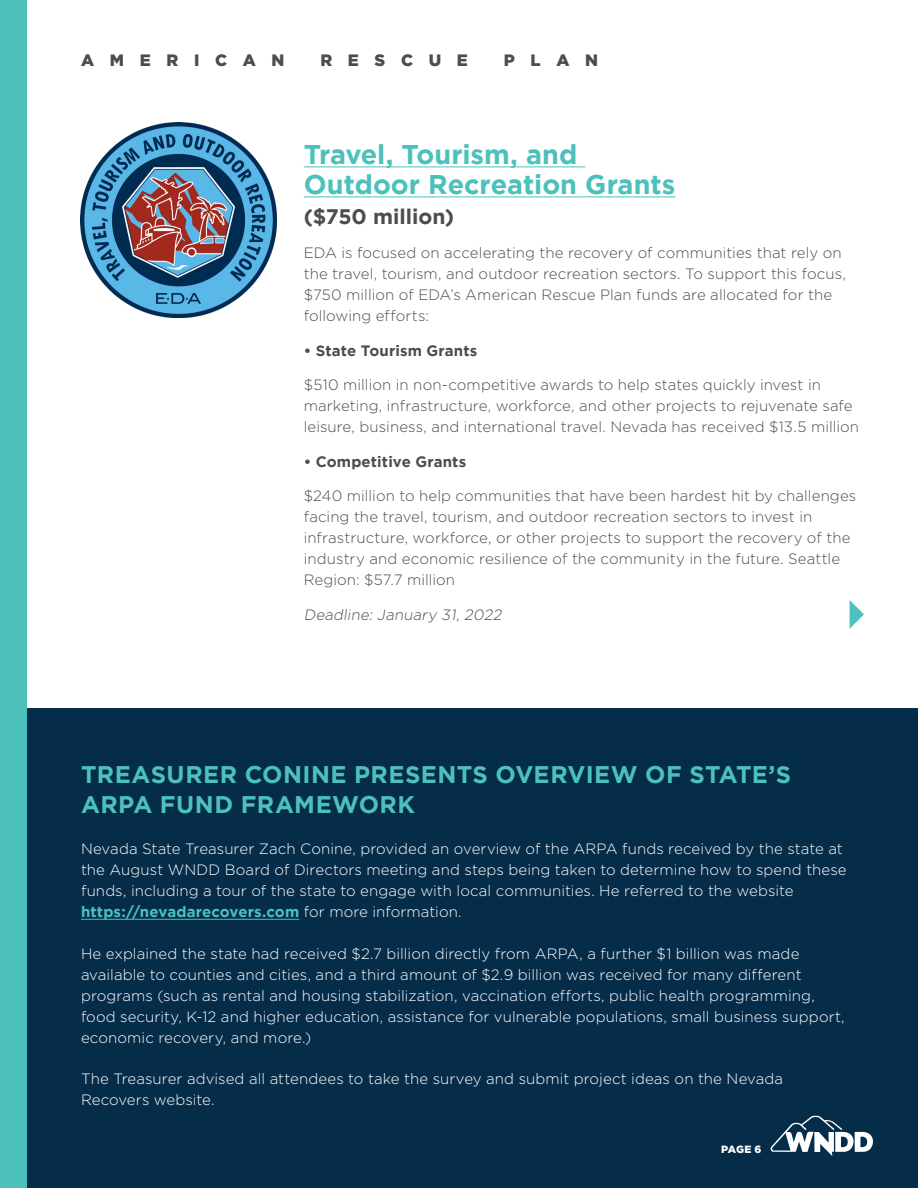
<style>
.page{position:relative;width:918px;height:1188px;background:#fff}
.page>*{position:absolute;margin:0;border:0;box-sizing:border-box;transform-origin:0 0}
.t1{font:700 27px/30px "Gotham";color:#4cc1bb}
.t2{font:700 24px/30px "Gotham";letter-spacing:.015em;color:#4cc1bb}
.t3{font:700 21px "Gotham";color:#4d4d4f}
.t4{font:900 16.5px "Gotham";letter-spacing:.95em;color:#4d4d4f}
.t5{font:300 15px/21px "Gotham";letter-spacing:.005em;color:#fff}
.t6{font:300 15px/21px "Gotham";letter-spacing:.005em;color:#4d4d4f}
.t7{font:700 15px "Gotham";letter-spacing:.01em;color:#4d4d4f}
.t8{font:italic 300 15px "Gotham";color:#4d4d4f}
.t9{font:900 10.5px "Gotham";color:#fff}
.s1{font-weight:700;color:#4cc1bb}
</style>
<div class="page">
<div style="left:0;top:0;width:27px;height:1188px;background:#4cc1bb"></div>
<div style="left:27px;top:708px;width:891px;height:480px;background:#052c49"></div>
<img style="left:81px;top:123px;width:195px;height:195px">
<hr style="left:304px;top:167px;width:281px;height:1px;background:#4cc1bb">
<hr style="left:304px;top:197px;width:371px;height:1px;background:#4cc1bb">
<hr style="left:81px;top:919px;width:218px;height:1px;background:#4cc1bb">
<svg style="left:850px;top:600px;width:14px;height:29px"></svg>
<svg style="left:770px;top:1115px;width:103px;height:41px"></svg>
<p class="t4" style="left:81px;top:51px;width:205px">AMERICAN</p>
<p class="t4" style="left:320px;top:51px;width:149px">RESCUE</p>
<p class="t4" style="left:504px;top:51px;width:96px">PLAN</p>
<p class="t1" style="left:304px;top:138px;width:373px">Travel, Tourism, and<br>Outdoor Recreation Grants</p>
<p class="t3" style="left:304px;top:204px;width:152px">($750 million)</p>
<p class="t6" style="left:304px;top:242px;width:544px">EDA is focused on accelerating the recovery of communities that rely on the travel, tourism, and outdoor recreation sectors. To support this focus, $750 million of EDA’s American Rescue Plan funds are allocated for the following efforts:</p>
<p class="t7" style="left:304px;top:342px;width:175px">• State Tourism Grants</p>
<p class="t6" style="left:304px;top:374px;width:557px">$510 million in non-competitive awards to help states quickly invest in marketing, infrastructure, workforce, and other projects to rejuvenate safe leisure, business, and international travel. Nevada has received $13.5 million</p>
<p class="t7" style="left:304px;top:453px;width:164px">• Competitive Grants</p>
<p class="t6" style="left:304px;top:485px;width:554px">$240 million to help communities that have been hardest hit by challenges facing the travel, tourism, and outdoor recreation sectors to invest in infrastructure, workforce, or other projects to support the recovery of the industry and economic resilience of the community in the future. Seattle Region: $57.7 million</p>
<p class="t8" style="left:304px;top:606px;width:202px">Deadline: January 31, 2022</p>
<p class="t2" style="left:81px;top:759px;width:712px">TREASURER CONINE PRESENTS OVERVIEW OF STATE’S<br>ARPA FUND FRAMEWORK</p>
<p class="t5" style="left:81px;top:838px;width:767px">Nevada State Treasurer Zach Conine, provided an overview of the ARPA funds received by the state at the August WNDD Board of Directors meeting and steps being taken to determine how to spend these funds, including a tour of the state to engage with local communities. He referred to the website <span class="s1">https://nevadarecovers.com</span> for more information.</p>
<p class="t5" style="left:81px;top:943px;width:765px">He explained the state had received $2.7 billion directly from ARPA, a further $1 billion was made available to counties and cities, and a third amount of $2.9 billion was received for many different programs (such as rental and housing stabilization, vaccination efforts, public health programming, food security, K-12 and higher education, assistance for vulnerable populations, small business support, economic recovery, and more.)</p>
<p class="t5" style="left:81px;top:1068px;width:704px">The Treasurer advised all attendees to take the survey and submit project ideas on the Nevada<br>Recovers website.</p>
<p class="t9" style="left:721px;top:1143px;width:42px">PAGE 6</p>
</div>
